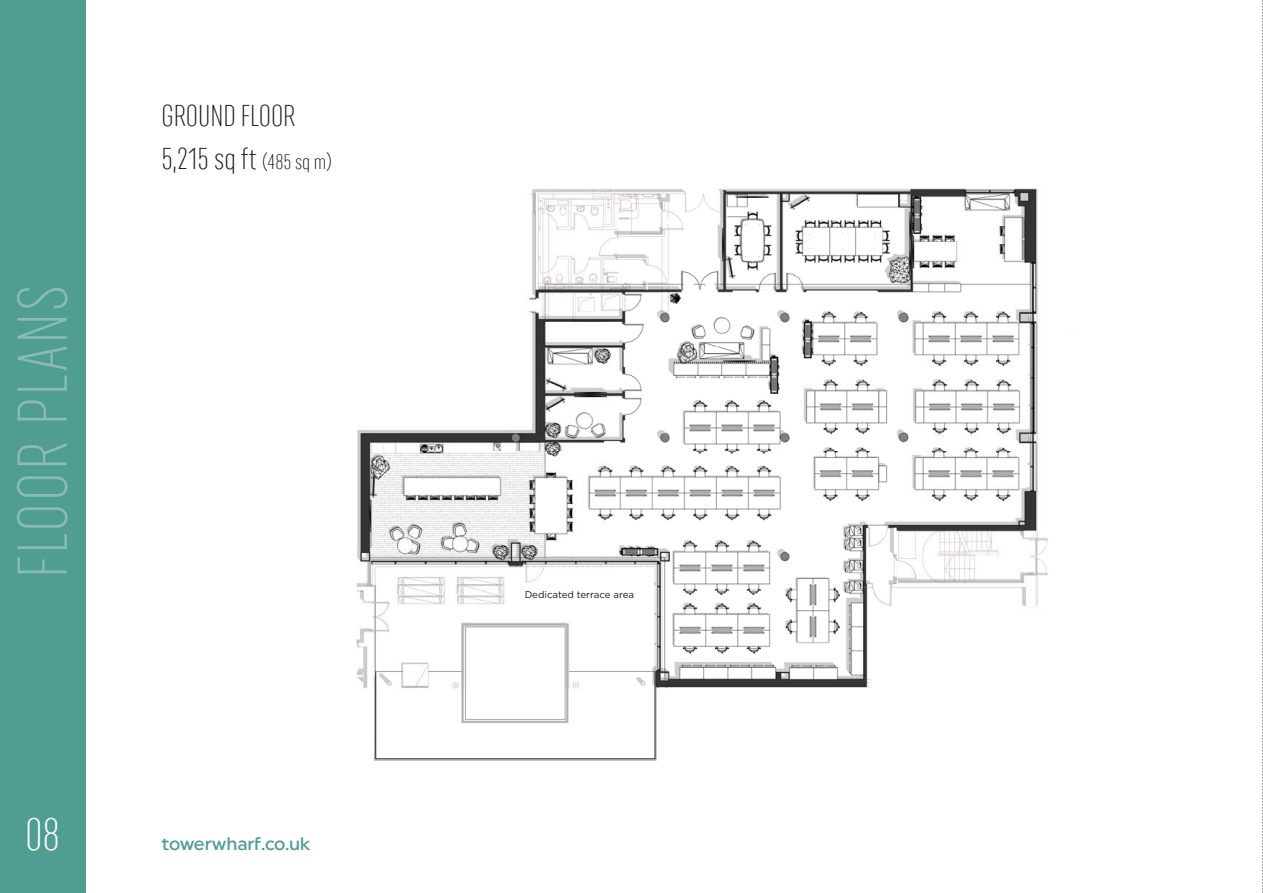
<style>
.page{position:relative;width:1263px;height:893px;background:#fff}
.page>*{position:absolute;margin:0;border:0;box-sizing:border-box;transform-origin:0 0}
.t1{font:300 extra-condensed 70.5px "Uniform";letter-spacing:.03em;color:#89bab4}
.t2{font:300 extra-condensed 45px "Uniform";color:#fff}
.t3{font:300 extra-condensed 30px/42.5px "Uniform";color:#1a1a18}
.t4{font:18px "Uniform Regular 4";letter-spacing:-.005em;color:#4f9d93}
.t5{font:9.75px "Gotham";letter-spacing:-.005em;color:#1a1a18}
.s1{font-size:21px}
</style>
<div class="page">
<img style="left:356px;top:188px;width:716px;height:559px">
<svg style="left:374px;top:676px;width:282px;height:84px"></svg>
<div style="left:479px;top:649px;width:71px;height:48px;background:#fff"></div>
<div style="left:465px;top:627px;width:100px;height:93px;border:1px solid #acacac"></div>
<div style="left:461px;top:623px;width:107px;height:100px;border:2px solid #c4c4c4"></div>
<div style="left:462px;top:624px;width:105px;height:98px;border:1px solid #acacac"></div>
<div style="left:0;top:0;width:85px;height:893px;background:#4f9d93"></div>
<svg style="left:1262px;top:0;width:1px;height:893px"></svg>
<h1 class="t1" style="left:0;top:578px;width:295px;rotate:-90deg">FLOOR PLANS</h1>
<p class="t3" style="left:162px;top:94px;width:172px">GROUND FLOOR<br>5,215 sq ft <span class="s1">(485 sq m)</span></p>
<h2 class="t2" style="left:25px;top:808px;width:37px">08</h2>
<p class="t4" style="left:162px;top:833px;width:150px">towerwharf.co.uk</p>
<p class="t5" style="left:525px;top:588px;width:111px">Dedicated terrace area</p>
</div>
